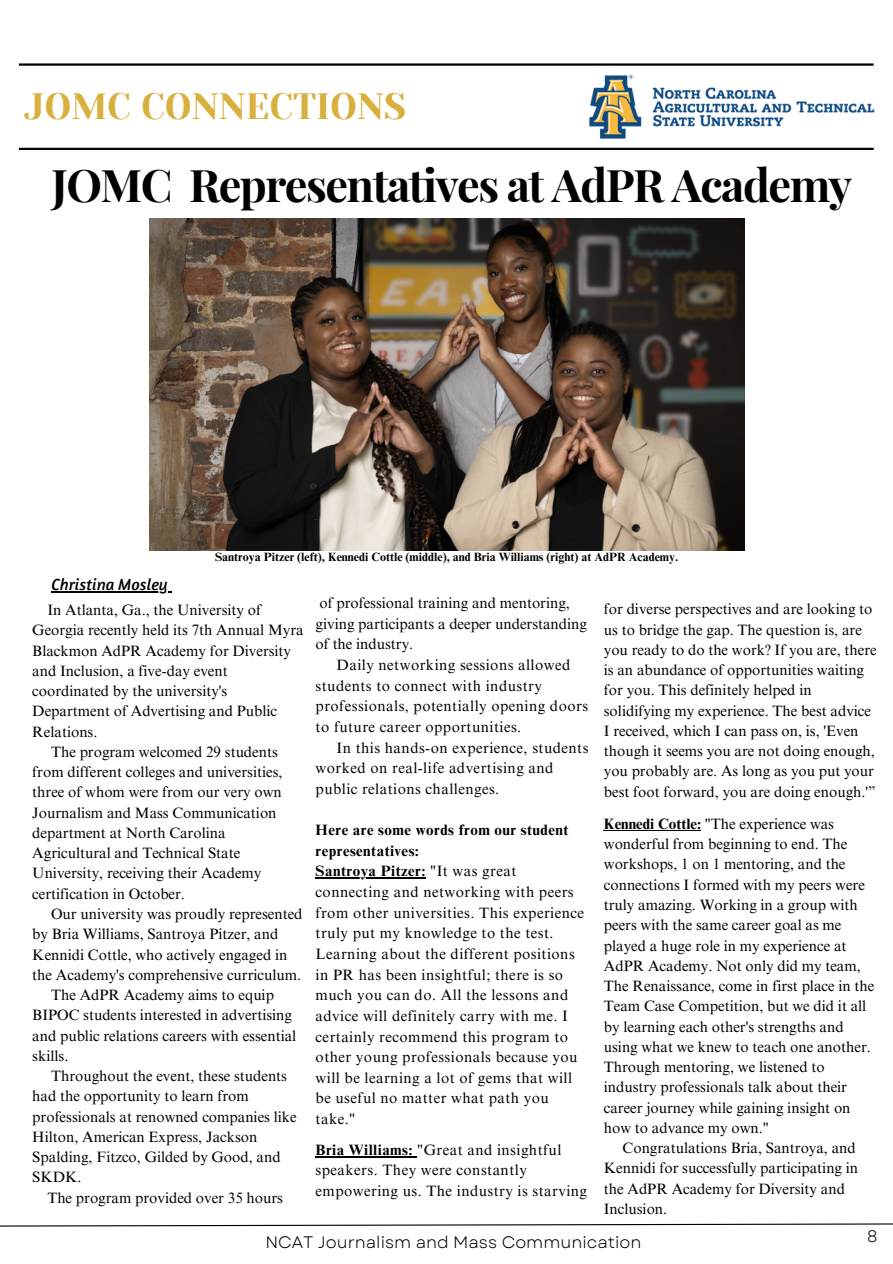
<style>
.page{position:relative;width:893px;height:1264px;background:#fff}
.page>*{position:absolute;margin:0;border:0;box-sizing:border-box;transform-origin:0 0}
.t1{font:700 45px "Playfair Display";letter-spacing:-.035em;color:#000}
.t2{font:36.45px "Yeseva One";color:#d7b03e}
.t3{font:16.65px "Garet";color:#000}
.t4{font:italic 16.5px "Amaranth";color:#000}
.t5{font:15px/20.2px "Times NRMT Pro";color:#000}
.t6{font:15px/20.7px "Times NRMT Pro";letter-spacing:.03em;color:#000}
.t7{font:700 15px/20.7px "Times NRMT Pro";letter-spacing:.03em;color:#000}
.t8{font:700 12px "Times NRMT Pro";color:#000}
.s1{font-weight:700}
</style>
<div class="page">
<svg style="left:0;top:1223px;width:892px;height:4px"></svg>
<hr style="left:19px;top:63px;width:854px;height:3px;background:#000">
<hr style="left:19px;top:148px;width:854px;height:2px;background:#000">
<img style="left:589px;top:75px;width:284px;height:64px">
<img style="left:150px;top:219px;width:594px;height:331px">
<hr style="left:51px;top:591px;width:117px;height:1px;background:#000">
<hr style="left:315px;top:877px;width:111px;height:2px;background:#000">
<hr style="left:315px;top:1155px;width:102px;height:2px;background:#000">
<hr style="left:604px;top:829px;width:97px;height:1px;background:#000">
<p class="t2" style="left:24px;top:85px;width:383px">JOMC CONNECTIONS</p>
<p class="t1" style="left:51px;top:153px;width:802px">JOMC Representatives at AdPR Academy</p>
<p class="t8" style="left:215px;top:552px;width:465px">Santroya Pitzer (left), Kennedi Cottle (middle), and Bria Williams (right) at AdPR Academy.</p>
<p class="t4" style="left:51px;top:574px;width:118px">Christina Mosley</p>
<p class="t5" style="left:32px;top:601px;width:273px;text-indent:15px">In Atlanta, Ga., the University of<br>Georgia recently held its 7th Annual Myra<br>Blackmon AdPR Academy for Diversity and Inclusion, a five-day event coordinated by the university's<br>Department of Advertising and Public<br>Relations.</p>
<p class="t5" style="left:32px;top:743px;width:252px;text-indent:19px">The program welcomed 29 students from different colleges and universities, three of whom were from our very own Journalism and Mass Communication department at North Carolina Agricultural and Technical State University, receiving their Academy certification in October.</p>
<p class="t5" style="left:32px;top:905px;width:272px;text-indent:19px">Our university was proudly represented by Bria Williams, Santroya Pitzer, and Kennidi Cottle, who actively engaged in the Academy's comprehensive curriculum.</p>
<p class="t5" style="left:32px;top:986px;width:265px;text-indent:19px">The AdPR Academy aims to equip<br>BIPOC students interested in advertising and public relations careers with essential skills.</p>
<p class="t5" style="left:32px;top:1067px;width:266px;text-indent:19px">Throughout the event, these students had the opportunity to learn from professionals at renowned companies like<br>Hilton, American Express, Jackson<br>Spalding, Fitzco, Gilded by Good, and<br>SKDK.</p>
<p class="t5" style="left:47px;top:1189px;width:237px">The program provided over 35 hours</p>
<p class="t5" style="left:315px;top:594px;width:273px;line-height:20.7px">of professional training and mentoring, giving participants a deeper understanding of the industry.</p>
<p class="t6" style="left:315px;top:656px;width:274px;text-indent:21px">Daily networking sessions allowed students to connect with industry professionals, potentially opening doors to future career opportunities.</p>
<p class="t6" style="left:315px;top:739px;width:274px;text-indent:21px">In this hands-on experience, students worked on real-life advertising and public relations challenges.</p>
<p class="t7" style="left:315px;top:821px;width:254px">Here are some words from our student representatives:</p>
<p class="t6" style="left:315px;top:862px;width:270px"><span class="s1">Santroya Pitzer:</span> "It was great connecting and networking with peers from other universities. This experience truly put my knowledge to the test.<br>Learning about the different positions in PR has been insightful; there is so much you can do. All the lessons and advice will definitely carry with me. I certainly recommend this program to other young professionals because you will be learning a lot of gems that will be useful no matter what path you take."</p>
<p class="t6" style="left:315px;top:1141px;width:273px"><span class="s1">Bria Williams:</span> "Great and insightful speakers. They were constantly empowering us. The industry is starving</p>
<p class="t5" style="left:604px;top:601px;width:274px">for diverse perspectives and are looking to us to bridge the gap. The question is, are you ready to do the work? If you are, there is an abundance of opportunities waiting for you. This definitely helped in solidifying my experience. The best advice I received, which I can pass on, is, 'Even though it seems you are not doing enough, you probably are. As long as you put your best foot forward, you are doing enough.'”</p>
<p class="t5" style="left:604px;top:815px;width:272px"><span class="s1">Kennedi Cottle:</span> "The experience was wonderful from beginning to end. The workshops, 1 on 1 mentoring, and the connections I formed with my peers were truly amazing. Working in a group with peers with the same career goal as me played a huge role in my experience at AdPR Academy. Not only did my team, The Renaissance, come in first place in the Team Case Competition, but we did it all by learning each other's strengths and using what we knew to teach one another.<br>Through mentoring, we listened to industry professionals talk about their career journey while gaining insight on how to advance my own."</p>
<p class="t5" style="left:604px;top:1139px;width:256px;text-indent:19px">Congratulations Bria, Santroya, and<br>Kennidi for successfully participating in the AdPR Academy for Diversity and<br>Inclusion.</p>
<p class="t3" style="left:265px;top:1229px;width:377px">NCAT Journalism and Mass Communication</p>
<p class="t3" style="left:867px;top:1224px;width:12px">8</p>
</div>
